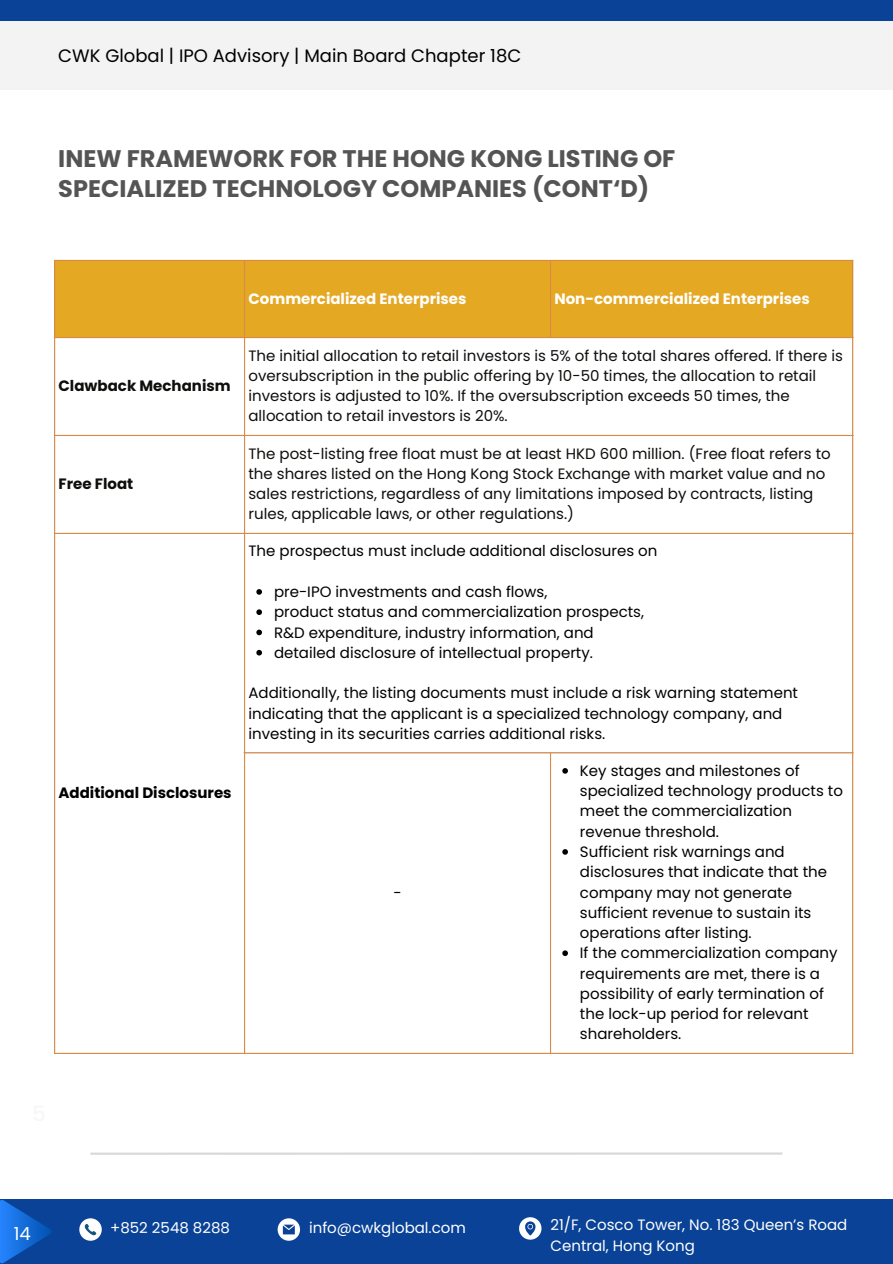
<style>
.page{position:relative;width:893px;height:1264px;background:#fff}
.page>*{position:absolute;margin:0;border:0;box-sizing:border-box;transform-origin:0 0}
.t1{font:700 24px/30.3px "Poppins";color:#545454}
.t2{font:18px "Poppins";color:#000}
.t3{font:18px "Poppins";color:#fff}
.t4{font:15px/20.2px "Poppins";color:#000}
.t5{font:15px/20.2px "Poppins";color:#0f0e0c}
.t6{font:15px/20.2px "Poppins";color:#fff}
.t7{font:700 15px "Poppins";color:#fff}
.t8{font:700 15px "Poppins";color:#0f0e0c}
.t9{font:700 15px "Poppins";color:#000}
</style>
<div class="page">
<hr style="left:90px;top:1152px;width:692px;height:2px;background:#d9d9d9">
<div style="left:0;top:0;width:892px;height:21px;background:#094296"></div>
<div style="left:0;top:21px;width:892px;height:68px;background:#f4f3f3"></div>
<div style="left:0;top:1199px;width:892px;height:64px;background:#094296"></div>
<svg style="left:79px;top:1218px;width:23px;height:22px"></svg>
<svg style="left:277px;top:1218px;width:23px;height:22px"></svg>
<svg style="left:519px;top:1217px;width:22px;height:22px"></svg>
<svg style="left:0;top:1200px;width:52px;height:63px"></svg>
<div style="left:55px;top:261px;width:797px;height:76px;background:#e5a823"></div>
<svg style="left:55px;top:338px;width:797px;height:195px"></svg>
<svg style="left:256px;top:589px;width:6px;height:5px"></svg>
<svg style="left:256px;top:609px;width:6px;height:6px"></svg>
<svg style="left:256px;top:629px;width:6px;height:6px"></svg>
<svg style="left:256px;top:650px;width:6px;height:5px"></svg>
<svg style="left:562px;top:768px;width:6px;height:5px"></svg>
<svg style="left:562px;top:849px;width:6px;height:5px"></svg>
<svg style="left:562px;top:950px;width:6px;height:6px"></svg>
<hr style="left:54px;top:261px;width:1px;height:791px;background:#da8a45">
<hr style="left:244px;top:261px;width:1px;height:791px;background:#da8a45">
<hr style="left:550px;top:261px;width:1px;height:76px;background:#da8a45">
<hr style="left:550px;top:753px;width:1px;height:299px;background:#da8a45">
<hr style="left:852px;top:261px;width:1px;height:791px;background:#da8a45">
<hr style="left:54px;top:260px;width:799px;height:1px;background:#da8a45">
<hr style="left:54px;top:337px;width:799px;height:1px;background:#da8a45">
<hr style="left:54px;top:435px;width:799px;height:1px;background:#da8a45">
<hr style="left:54px;top:533px;width:799px;height:1px;background:#da8a45">
<hr style="left:244px;top:752px;width:609px;height:1px;background:#da8a45">
<hr style="left:54px;top:1052px;width:799px;height:1px;background:#da8a45">
<p class="t2" style="left:58px;top:44px;width:464px">CWK Global | IPO Advisory | Main Board Chapter 18C</p>
<p class="t1" style="left:58px;top:143px;width:618px">INEW FRAMEWORK FOR THE HONG KONG LISTING OF<br>SPECIALIZED TECHNOLOGY COMPANIES (CONT‘D)</p>
<p class="t8" style="left:59px;top:375px;width:174px">Clawback Mechanism</p>
<p class="t8" style="left:59px;top:473px;width:76px">Free Float</p>
<p class="t9" style="left:59px;top:782px;width:175px">Additional Disclosures</p>
<p class="t7" style="left:248px;top:288px;width:219px">Commercialized Enterprises</p>
<p class="t7" style="left:554px;top:288px;width:257px">Non-commercialized Enterprises</p>
<p class="t5" style="left:248px;top:345px;width:596px">The initial allocation to retail investors is 5% of the total shares offered. If there is oversubscription in the public offering by 10-50 times, the allocation to retail investors is adjusted to 10%. If the oversubscription exceeds 50 times, the allocation to retail investors is 20%.</p>
<p class="t5" style="left:248px;top:443px;width:583px">The post-listing free float must be at least HKD 600 million. (Free float refers to the shares listed on the Hong Kong Stock Exchange with market value and no sales restrictions, regardless of any limitations imposed by contracts, listing rules, applicable laws, or other regulations.)</p>
<p class="t4" style="left:248px;top:541px;width:410px">The prospectus must include additional disclosures on</p>
<p class="t4" style="left:274px;top:581px;width:275px">pre-IPO investments and cash flows,</p>
<p class="t4" style="left:274px;top:602px;width:371px">product status and commercialization prospects,</p>
<p class="t4" style="left:274px;top:622px;width:321px">R&amp;D expenditure, industry information, and</p>
<p class="t4" style="left:274px;top:642px;width:320px">detailed disclosure of intellectual property.</p>
<p class="t4" style="left:248px;top:683px;width:551px">Additionally, the listing documents must include a risk warning statement indicating that the applicant is a specialized technology company, and investing in its securities carries additional risks.</p>
<p class="t4" style="left:393px;top:882px;width:10px">-</p>
<p class="t4" style="left:580px;top:760px;width:264px">Key stages and milestones of specialized technology products to meet the commercialization revenue threshold.</p>
<p class="t4" style="left:580px;top:841px;width:248px">Sufficient risk warnings and disclosures that indicate that the company may not generate sufficient revenue to sustain its operations after listing.</p>
<p class="t4" style="left:580px;top:942px;width:259px">If the commercialization company requirements are met, there is a possibility of early termination of the lock-up period for relevant shareholders.</p>
<p class="t3" style="left:14px;top:1221px;width:19px">14</p>
<h1 class="t6" style="left:110px;top:1217px;width:121px">+852 2548 8288</h1>
<p class="t6" style="left:309px;top:1217px;width:158px">info@cwkglobal.com</p>
<p class="t6" style="left:550px;top:1214px;width:298px">21/F, Cosco Tower, No. 183 Queen’s Road<br>Central, Hong Kong</p>
</div>
